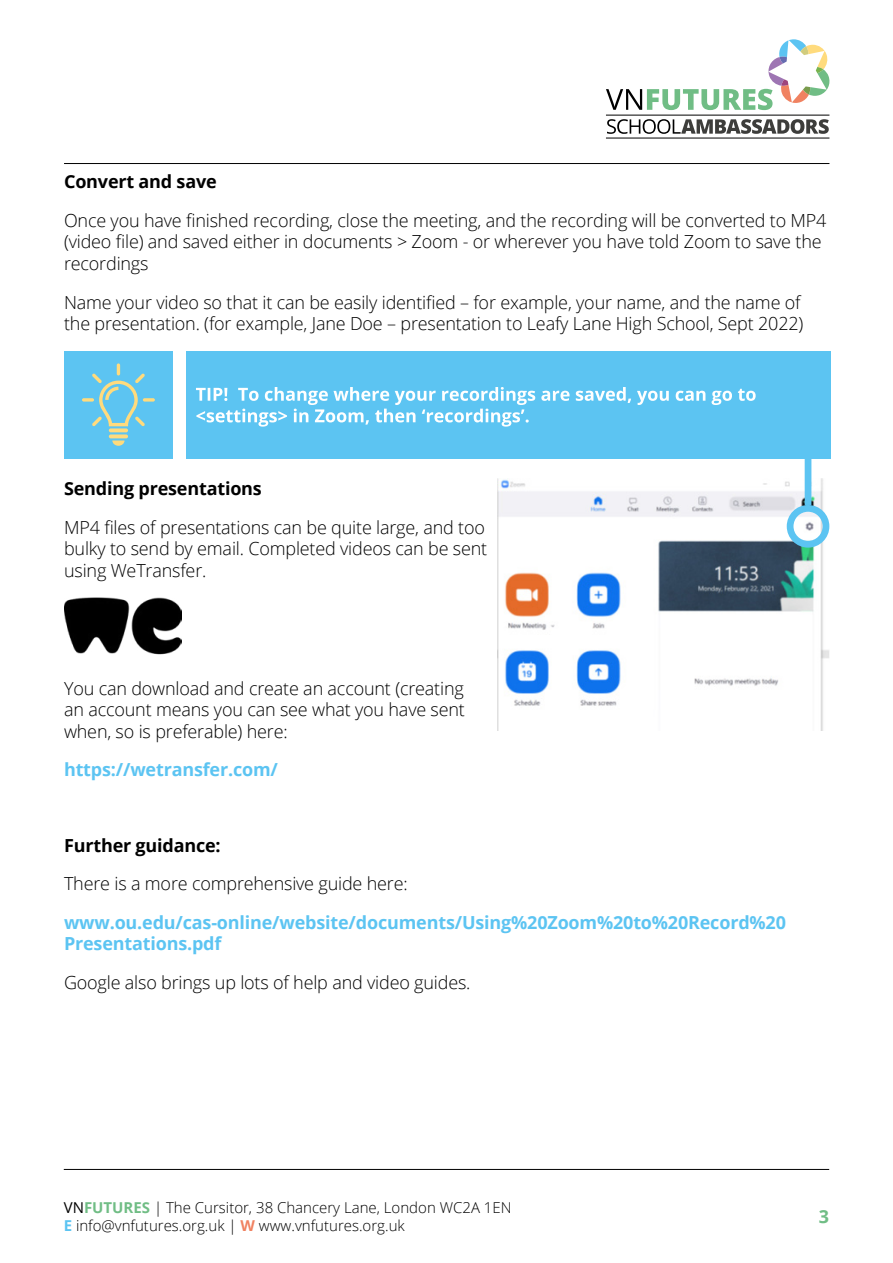
<style>
.page{position:relative;width:893px;height:1263px;background:#fff}
.page>*{position:absolute;margin:0;border:0;box-sizing:border-box;transform-origin:0 0}
.Body_copy{font:300 18px/21.6px "Open Sans";letter-spacing:-.01em;color:#000}
.Body_copy-2{font:700 18px/21.6px "Open Sans";letter-spacing:-.01em;color:#5cc4f2}
.HEADING_4{font:700 18px "Open Sans";letter-spacing:-.01em;color:#000}
.t1{font:700 18px "Open Sans";color:#70bd85}
.t2{font:300 15px/18px "Open Sans";color:#000}
.s1{font-weight:400}
.s2{font-weight:700;color:#70bd85}
.s3{font-weight:700;color:#5cc4f2}
.s4{font-weight:700;color:#f08261}
</style>
<div class="page">
<svg style="left:606px;top:39px;width:224px;height:71px"></svg>
<hr style="left:606px;top:115px;width:223px;height:1px;background:#000">
<hr style="left:606px;top:138px;width:223px;height:1px;background:#000">
<svg style="left:607px;top:119px;width:222px;height:15px"></svg>
<hr style="left:64px;top:1169px;width:765px;height:1px;background:#000">
<hr style="left:64px;top:163px;width:765px;height:1px;background:#000">
<div style="left:186px;top:351px;width:645px;height:107px;background:#5cc4f2"></div>
<div style="left:64px;top:351px;width:109px;height:107px;background:#5cc4f2"></div>
<svg style="left:82px;top:363px;width:73px;height:83px"></svg>
<svg style="left:196px;top:387px;width:560px;height:40px"></svg>
<img style="left:498px;top:479px;width:331px;height:251px">
<img style="left:64px;top:597px;width:117px;height:58px">
<div style="left:787px;top:505px;width:42px;height:43px;border:7px solid #5cc4f2;border-radius:50%"></div>
<div style="left:805px;top:438px;width:6px;height:67px;background:#5cc4f2"></div>
<h4 class="HEADING_4" style="left:64px;top:169px;width:154px">Convert and save</h4>
<p class="Body_copy" style="left:64px;top:209px;width:764px">Once you have finished recording, close the meeting, and the recording will be converted to MP4 (video file) and saved either in documents &gt; Zoom - or wherever you have told Zoom to save the recordings</p>
<p class="Body_copy" style="left:64px;top:291px;width:741px">Name your video so that it can be easily identified – for example, your name, and the name of the presentation. (for example, Jane Doe – presentation to Leafy Lane High School, Sept 2022)</p>
<h4 class="HEADING_4" style="left:64px;top:476px;width:199px">Sending presentations</h4>
<p class="Body_copy" style="left:64px;top:516px;width:425px">MP4 files of presentations can be quite large, and too bulky to send by email. Completed videos can be sent using WeTransfer.</p>
<p class="Body_copy" style="left:64px;top:677px;width:402px;text-align:justify">You can download and create an account (creating an account means you can see what you have sent when, so is preferable) here:</p>
<p class="Body_copy-2" style="left:64px;top:759px;width:215px">https://wetransfer.com/</p>
<h4 class="HEADING_4" style="left:64px;top:832px;width:158px">Further guidance:</h4>
<p class="Body_copy" style="left:64px;top:872px;width:345px">There is a more comprehensive guide here:</p>
<p class="Body_copy-2" style="left:64px;top:911px;width:723px">www.ou.edu/cas-online/website/documents/Using%20Zoom%20to%20Record%20<br>Presentations.pdf</p>
<p class="Body_copy" style="left:64px;top:971px;width:408px">Google also brings up lots of help and video guides.</p>
<p class="t2" style="left:64px;top:1198px;width:449px"><span class="s1">VN</span><span class="s2">FUTURES</span> | The Cursitor, 38 Chancery Lane, London WC2A 1EN<br><span class="s3">E</span> info@vnfutures.org.uk | <span class="s4">W</span> www.vnfutures.org.uk</p>
<p class="t1" style="left:819px;top:1204px;width:12px">3</p>
</div>
